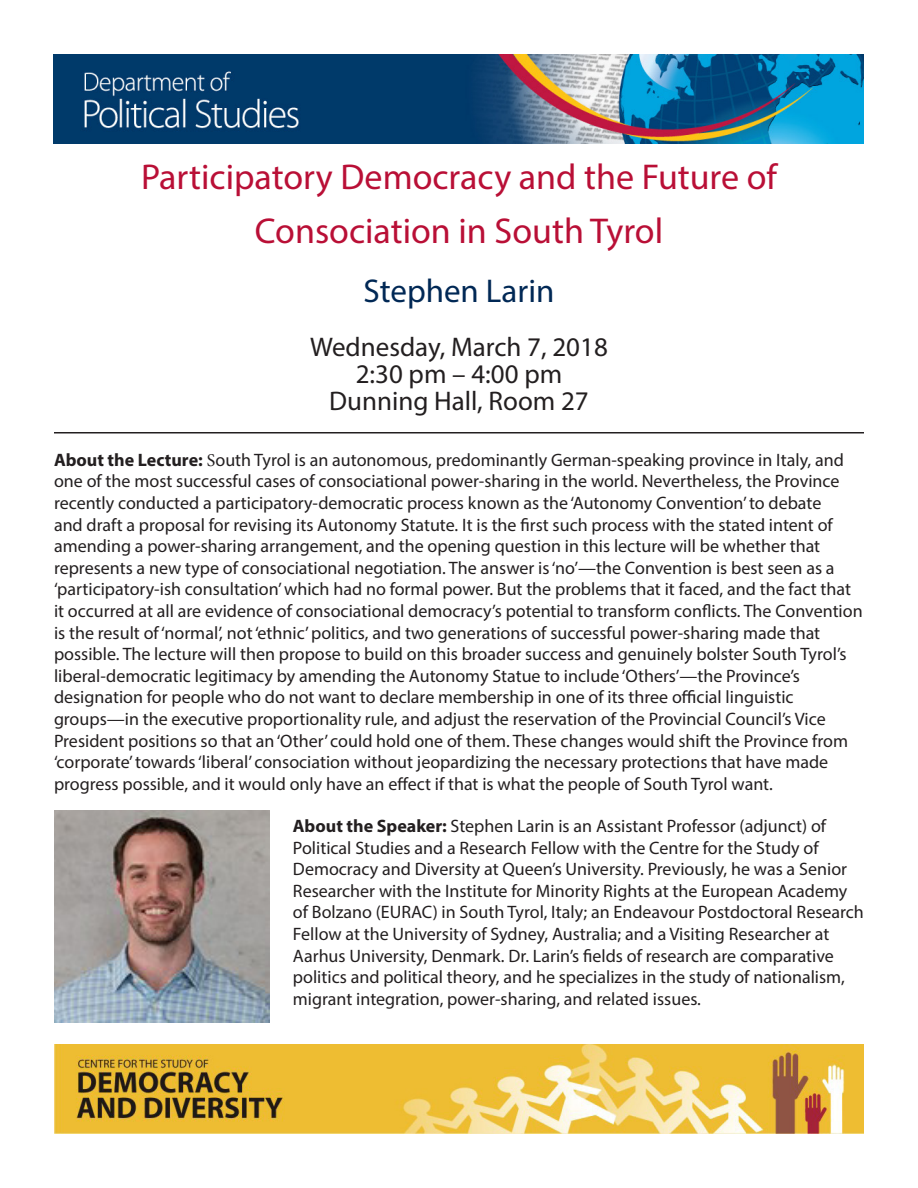
<style>
.page{position:relative;width:918px;height:1188px;background:#fff}
.page>*{position:absolute;margin:0;border:0;box-sizing:border-box;transform-origin:0 0}
.t1{font:36px/54px "Myriad Pro";color:#b90f36;text-align:center}
.t2{font:33px "Myriad Pro";color:#002855}
.t3{font:27px "Myriad Pro";color:#231f20}
.t4{font:18px/21.6px "Myriad Pro";color:#231f20}
.s1{font-weight:700}
.s2{font-family:"Minion Pro"}
</style>
<div class="page">
<img style="left:54px;top:1045px;width:810px;height:89px">
<img style="left:54px;top:810px;width:216px;height:212px">
<img style="left:53px;top:54px;width:810px;height:89px">
<hr style="left:54px;top:432px;width:810px;height:2px;background:#231f20">
<p class="t1" style="left:141px;top:149px;width:637px">Participatory Democracy and the Future of<br>Consociation in South Tyrol</p>
<p class="t2" style="left:364px;top:271px;width:192px">Stephen Larin</p>
<p class="t3" style="left:310px;top:331px;width:299px">Wednesday, March 7, 2018</p>
<p class="t3" style="left:356px;top:358px;width:208px">2:30 pm – 4:00 pm</p>
<p class="t3" style="left:329px;top:385px;width:261px">Dunning Hall, Room 27</p>
<p class="t4" style="left:54px;top:449px;width:810px"><span class="s1">About the Lecture:</span> <span class="s2">S</span>outh Tyrol is an autonomous, predominantly German-speaking province in Italy, and one of the most successful cases of consociational power-sharing in the world. Nevertheless, the Province recently conducted a participatory-democratic process known as the ‘Autonomy Convention’ to debate<br>and draft a proposal for revising its Autonomy Statute. It is the first such process with the stated intent of amending a power-sharing arrangement, and the opening question in this lecture will be whether that represents a new type of consociational negotiation. The answer is ‘no’—the Convention is best seen as a ‘participatory-ish consultation’ which had no formal power. But the problems that it faced, and the fact that it occurred at all are evidence of consociational democracy’s potential to transform conflicts. The Convention is the result of ‘normal’, not ‘ethnic’ politics, and two generations of successful power-sharing made that possible. The lecture will then propose to build on this broader success and genuinely bolster South Tyrol’s liberal-democratic legitimacy by amending the Autonomy Statue to include ‘Others’—the Province’s designation for people who do not want to declare membership in one of its three official linguistic groups—in the executive proportionality rule, and adjust the reservation of the Provincial Council’s Vice President positions so that an ‘Other’ could hold one of them. These changes would shift the Province from ‘corporate’ towards ‘liberal’ consociation without jeopardizing the necessary protections that have made progress possible, and it would only have an effect if that is what the people of South Tyrol want.</p>
<p class="t4" style="left:293px;top:815px;width:573px"><span class="s1">About the Speaker:</span> Stephen Larin is an Assistant Professor (adjunct) of Political Studies and a Research Fellow with the Centre for the Study of Democracy and Diversity at Queen’s University. Previously, he was a Senior Researcher with the Institute for Minority Rights at the European Academy of Bolzano (EURAC) in South Tyrol, Italy; an Endeavour Postdoctoral Research Fellow at the University of Sydney, Australia; and a Visiting Researcher at Aarhus University, Denmark. Dr. Larin’s fields of research are comparative politics and political theory, and he specializes in the study of nationalism, migrant integration, power-sharing, and related issues.</p>
</div>
